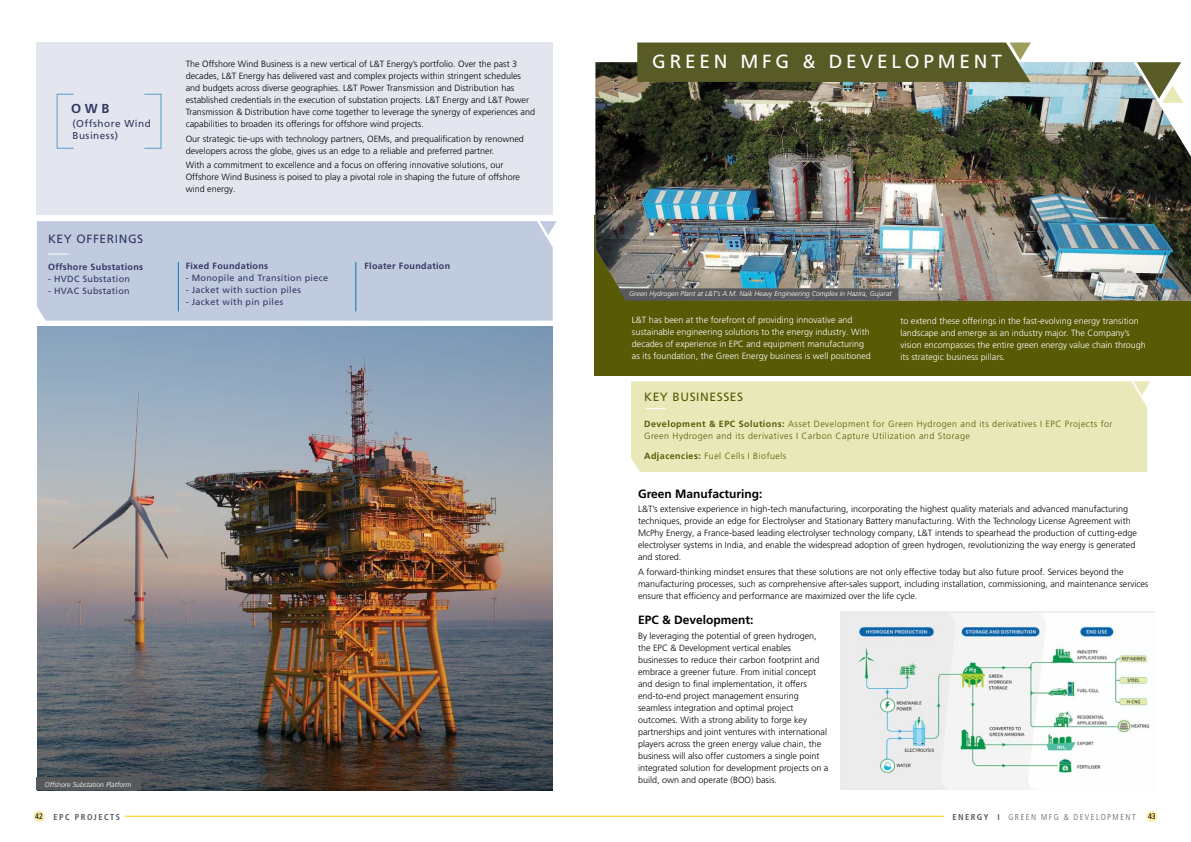
<style>
.page{position:relative;width:1191px;height:842px;background:#fff}
.page>*{position:absolute;margin:0;border:0;box-sizing:border-box;transform-origin:0 0}
.t1{font:19px "Frutiger LT Pro";letter-spacing:.2em;color:#fff}
.t2{font:700 13px "Frutiger LT Pro";color:#323861}
.t3{font:700 12px "Frutiger LT Pro";color:#000}
.t4{font:12px "Frutiger LT Pro";letter-spacing:.05em;color:#585a06}
.t5{font:12px "Frutiger LT Pro";letter-spacing:.05em;color:#323861}
.t6{font:10px/12px "Frutiger LT Pro";letter-spacing:.05em;color:#323861}
.t7{font:300 9px/12px "Frutiger LT Pro";color:#000}
.t8{font:300 9px/12px "Frutiger LT Pro";color:#fff}
.t9{font:300 9px/12px "Frutiger LT Pro";letter-spacing:.05em;color:#585a06}
.t10{font:9px "Frutiger LT Pro";letter-spacing:.035em;color:#323861}
.t11{font:700 9px "Frutiger LT Pro";letter-spacing:.035em;color:#323861}
.t12{font:300 condensed 8.5px "Frutiger LT Pro";letter-spacing:.17em;color:#58595b}
.t13{font:700 condensed 8.5px "Frutiger LT Pro";letter-spacing:.17em;color:#58595b}
.t14{font:condensed 8px "Frutiger LT Pro";color:#000}
.t15{font:italic 300 7px "Frutiger LT Pro";color:#fff}
.s1{font-weight:700}
</style>
<div class="page">
<div style="left:33px;top:811px;width:12px;height:11px;background:#fbeaa9;border-radius:50%"></div>
<div style="left:1146px;top:811px;width:11px;height:11px;background:#feeda8;border-radius:50%"></div>
<hr style="left:125px;top:816px;width:819px;height:1px;background:#ffcb05">
<div style="left:631px;top:381px;width:516px;height:91px;background:#e9e8b8"></div>
<div style="left:594px;top:215px;width:597px;height:161px;background:#585a06"></div>
<svg style="left:645px;top:408px;width:21px;height:1px"></svg>
<img style="left:595px;top:62px;width:596px;height:239px">
<svg style="left:1136px;top:62px;width:47px;height:41px"></svg>
<div style="left:637px;top:43px;width:394px;height:39px;background:#595b27"></div>
<svg style="left:618px;top:288px;width:280px;height:13px;background:#5a5b5b"></svg>
<svg style="left:1133px;top:381px;width:17px;height:14px"></svg>
<img style="left:840px;top:612px;width:314px;height:178px">
<div style="left:37px;top:43px;width:516px;height:172px;background:#e3e6ee"></div>
<div style="left:37px;top:221px;width:516px;height:100px;background:#c0cbe0"></div>
<svg style="left:48px;top:253px;width:20px;height:1px"></svg>
<div style="left:57px;top:94px;width:17px;height:55px;border:1px solid #549ec8"></div>
<svg style="left:540px;top:221px;width:16px;height:14px"></svg>
<hr style="left:178px;top:262px;width:1px;height:49px;background:#007caf">
<hr style="left:355px;top:262px;width:1px;height:49px;background:#007caf">
<img style="left:37px;top:326px;width:516px;height:464px">
<div style="left:37px;top:778px;width:104px;height:12px;background:#58595b"></div>
<h2 class="t2" style="left:71px;top:101px;width:40px">OWB</h2>
<p class="t6" style="left:72px;top:118px;width:80px">(Offshore Wind<br>Business)</p>
<h3 class="t5" style="left:48px;top:232px;width:97px">KEY OFFERINGS</h3>
<p class="t11" style="left:48px;top:261px;width:97px">Offshore Substations</p>
<p class="t10" style="left:48px;top:273px;width:84px">- HVDC Substation</p>
<p class="t10" style="left:48px;top:285px;width:83px">- HVAC Substation</p>
<p class="t7" style="left:186px;top:58px;width:351px">The Offshore Wind Business is a new vertical of L&amp;T Energy’s portfolio. Over the past 3 decades, L&amp;T Energy has delivered vast and complex projects within stringent schedules and budgets across diverse geographies. L&amp;T Power Transmission and Distribution has established credentials in the execution of substation projects. L&amp;T Energy and L&amp;T Power Transmission &amp; Distribution have come together to leverage the synergy of experiences and capabilities to broaden its offerings for offshore wind projects.</p>
<p class="t7" style="left:186px;top:132px;width:340px">Our strategic tie-ups with technology partners, OEMs, and prequalification by renowned developers across the globe, gives us an edge to a reliable and preferred partner.</p>
<p class="t7" style="left:186px;top:159px;width:336px">With a commitment to excellence and a focus on offering innovative solutions, our<br>Offshore Wind Business is poised to play a pivotal role in shaping the future of offshore wind energy.</p>
<p class="t11" style="left:186px;top:260px;width:84px">Fixed Foundations</p>
<p class="t10" style="left:186px;top:272px;width:144px">- Monopile and Transition piece</p>
<p class="t10" style="left:186px;top:284px;width:117px">- Jacket with suction piles</p>
<p class="t10" style="left:186px;top:296px;width:99px">- Jacket with pin piles</p>
<p class="t11" style="left:364px;top:260px;width:87px">Floater Foundation</p>
<p class="t15" style="left:45px;top:780px;width:88px">Offshore Substation Platform</p>
<h1 class="t1" style="left:652px;top:50px;width:351px">GREEN MFG &amp; DEVELOPMENT</h1>
<p class="t15" style="left:629px;top:289px;width:264px">Green Hydrogen Plant at L&amp;T’s A.M. Naik Heavy Engineering Complex in Hazira, Gujarat</p>
<p class="t8" style="left:632px;top:314px;width:240px">L&amp;T has been at the forefront of providing innovative and sustainable engineering solutions to the energy industry. With decades of experience in EPC and equipment manufacturing as its foundation, the Green Energy business is well positioned</p>
<h3 class="t4" style="left:644px;top:390px;width:101px">KEY BUSINESSES</h3>
<p class="t9" style="left:644px;top:418px;width:470px"><span class="s1">Development &amp; EPC Solutions:</span> Asset Development for Green Hydrogen and its derivatives I EPC Projects for<br>Green Hydrogen and its derivatives I Carbon Capture Utilization and Storage</p>
<p class="t9" style="left:644px;top:450px;width:144px"><span class="s1">Adjacencies:</span> Fuel Cells I Biofuels</p>
<p class="t8" style="left:900px;top:315px;width:247px">to extend these offerings in the fast-evolving energy transition landscape and emerge as an industry major. The Company’s vision encompasses the entire green energy value chain through its strategic business pillars.</p>
<h3 class="t3" style="left:638px;top:486px;width:126px">Green Manufacturing:</h3>
<p class="t7" style="left:638px;top:503px;width:500px">L&amp;T’s extensive experience in high-tech manufacturing, incorporating the highest quality materials and advanced manufacturing techniques, provide an edge for Electrolyser and Stationary Battery manufacturing. With the Technology License Agreement with McPhy Energy, a France-based leading electrolyser technology company, L&amp;T intends to spearhead the production of cutting-edge electrolyser systems in India, and enable the widespread adoption of green hydrogen, revolutionizing the way energy is generated and stored.</p>
<p class="t7" style="left:638px;top:566px;width:512px">A forward-thinking mindset ensures that these solutions are not only effective today but also future proof. Services beyond the manufacturing processes, such as comprehensive after-sales support, including installation, commissioning, and maintenance services ensure that efficiency and performance are maximized over the life cycle.</p>
<h3 class="t3" style="left:638px;top:613px;width:117px">EPC &amp; Development:</h3>
<p class="t7" style="left:638px;top:630px;width:192px">By leveraging the potential of green hydrogen, the EPC &amp; Development vertical enables businesses to reduce their carbon footprint and embrace a greener future. From initial concept and design to final implementation, it offers end-to-end project management ensuring seamless integration and optimal project outcomes. With a strong ability to forge key partnerships and joint ventures with international players across the green energy value chain, the business will also offer customers a single point integrated solution for development projects on a build, own and operate (BOO) basis.</p>
<p class="t14" style="left:35px;top:812px;width:9px">42</p>
<p class="t13" style="left:54px;top:812px;width:68px">EPC PROJECTS</p>
<p class="t12" style="left:952px;top:812px;width:185px"><span class="s1">ENERGY I</span> GREEN MFG &amp; DEVELOPMENT</p>
<p class="t14" style="left:1148px;top:812px;width:9px">43</p>
</div>
